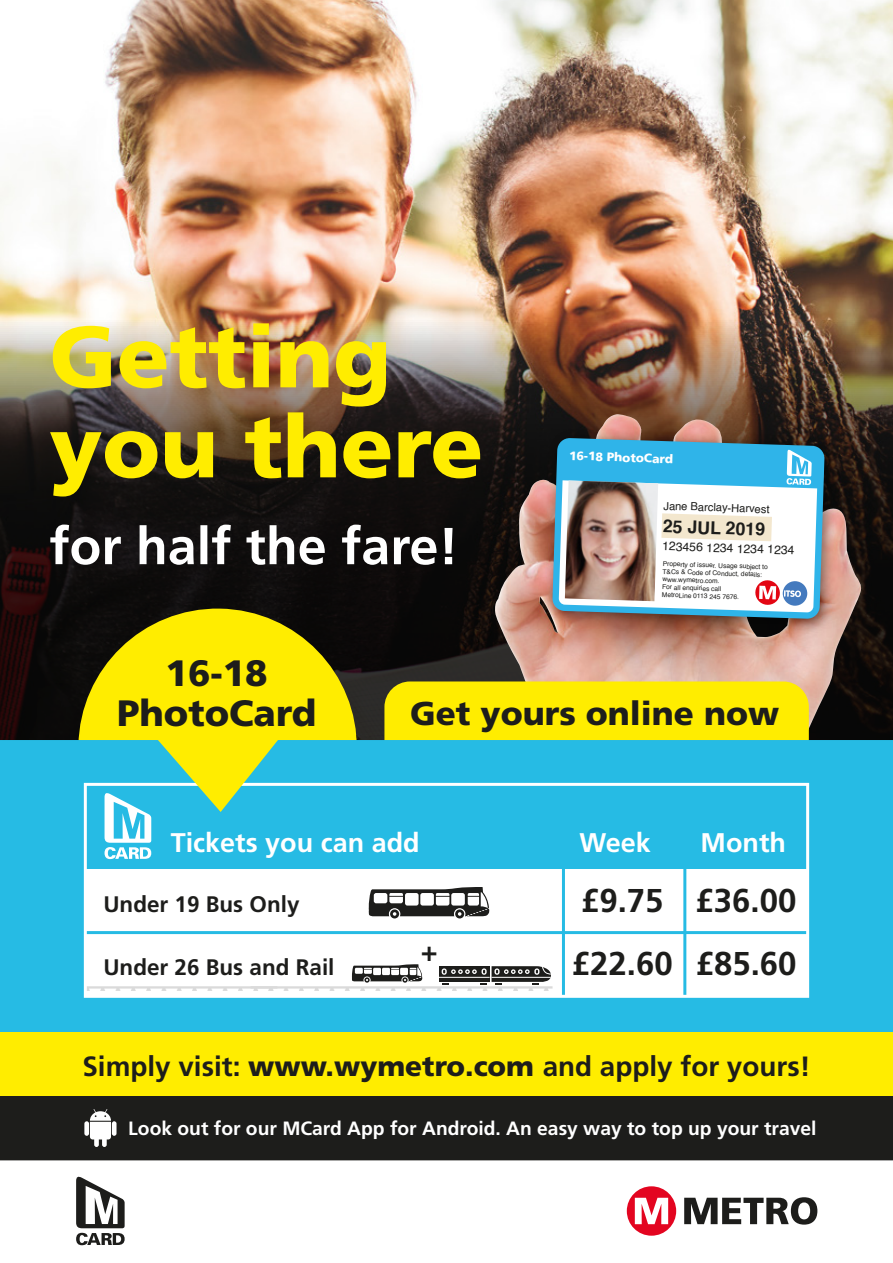
<style>
.page{position:relative;width:893px;height:1263px;background:#fff}
.page>*{position:absolute;margin:0;border:0;box-sizing:border-box;transform-origin:0 0}
.t1{font:900 86.55px/90px "Frutiger";color:#ffed00}
.t2{font:700 51.9px "Frutiger";color:#fff}
.t3{font:900 36.6px/39.9px "Frutiger";color:#1d1d1b;text-align:center}
.t4{font:700 33px/63.4px "Frutiger";color:#1d1d1b}
.t5{font:900 33px "Frutiger";color:#1d1d1b}
.t6{font:700 27.9px "Frutiger";color:#1d1d1b}
.t7{font:700 27px "Frutiger";color:#fff}
.t8{font:700 25.2px "Frutiger";color:#fff}
.t9{font:700 22.5px "Frutiger";color:#1d1d1b}
.t10{font:700 19.2px "Frutiger";color:#fff}
.t11{font:700 17.7px "Helvetica";color:#1d1d1b}
.t12{font:12.15px "Helvetica";color:#1d1d1b}
.t13{font:900 12.15px "Frutiger";color:#fff}
.t14{font:11.1px "Helvetica";color:#1d1d1b}
.t15{font:6.6px/7.8px "Helvetica";color:#1d1d1b}
.s1{font-size:28.2px;color:#1d1d1b}
.s2{font-weight:900}
</style>
<div class="page">
<img style="left:0;top:0;width:893px;height:317px">
<img style="left:0;top:317px;width:893px;height:423px">
<img style="left:495px;top:414px;width:367px;height:326px">
<img style="left:538px;top:424px;width:307px;height:215px">
<img style="left:552px;top:438px;width:273px;height:181px">
<svg style="left:559px;top:449px;width:258px;height:163px"></svg>
<svg style="left:77px;top:607px;width:281px;height:133px;background:#c3b503"></svg>
<div style="left:384px;top:681px;width:425px;height:102px;background:#ffed00;border-radius:25px"></div>
<div style="left:0;top:740px;width:893px;height:292px;background:#26bbe4"></div>
<div style="left:0;top:1095px;width:893px;height:65px;background:#1d1d1b"></div>
<svg style="left:84px;top:1109px;width:33px;height:38px"></svg>
<div style="left:0;top:1032px;width:893px;height:64px;background:#ffed00"></div>
<svg style="left:684px;top:1197px;width:133px;height:27px"></svg>
<svg style="left:627px;top:1186px;width:49px;height:50px"></svg>
<svg style="left:635px;top:1198px;width:33px;height:26px"></svg>
<svg style="left:76px;top:1176px;width:49px;height:69px"></svg>
<svg style="left:82px;top:781px;width:729px;height:218px"></svg>
<svg style="left:105px;top:737px;width:175px;height:122px;background:#6bccb2"></svg>
<h1 class="t1" style="left:49px;top:311px;width:436px">Getting you there</h1>
<h2 class="t2" style="left:49px;top:516px;width:411px">for half the fare!</h2>
<h3 class="t13" style="left:569px;top:448px;width:105px;rotate:2deg">16-18 PhotoCard</h3>
<h3 class="t14" style="left:664px;top:497px;width:108px;rotate:2deg">Jane Barclay-Harvest</h3>
<h3 class="t12" style="left:663px;top:536px;width:134px;rotate:2deg">123456 1234 1234 1234</h3>
<h3 class="t11" style="left:663px;top:512px;width:104px;rotate:2deg">25 JUL 2019</h3>
<p class="t15" style="left:663px;top:560px;width:107px;rotate:2deg">Property of issuer. Usage subject to<br>T&amp;Cs &amp; Code of Conduct, details: www.wymetro.com.<br>For all enquiries call<br>MetroLine 0113 245 7676.</p>
<h3 class="t3" style="left:117px;top:653px;width:201px">16-18<br>PhotoCard</h3>
<h3 class="t5" style="left:410px;top:694px;width:371px">Get yours online now</h3>
<h3 class="t7" style="left:171px;top:826px;width:250px">Tickets you can add</h3>
<h3 class="t9" style="left:103px;top:891px;width:198px">Under 19 Bus Only</h3>
<h3 class="t9" style="left:103px;top:954px;width:233px">Under 26 Bus and Rail</h3>
<h3 class="t8" style="left:413px;top:936px;width:26px">+<span class="s1">+</span></h3>
<h3 class="t7" style="left:579px;top:826px;width:73px">Week</h3>
<h3 class="t7" style="left:701px;top:826px;width:87px">Month</h3>
<h3 class="t4" style="left:572px;top:868px;width:226px">£9.75 £36.00 £22.60 £85.60</h3>
<h3 class="t6" style="left:82px;top:1050px;width:730px">Simply visit: <span class="s2">www.wymetro.com</span> and apply for yours!</h3>
<h3 class="t10" style="left:128px;top:1117px;width:690px">Look out for our MCard App for Android. An easy way to top up your travel</h3>
</div>
